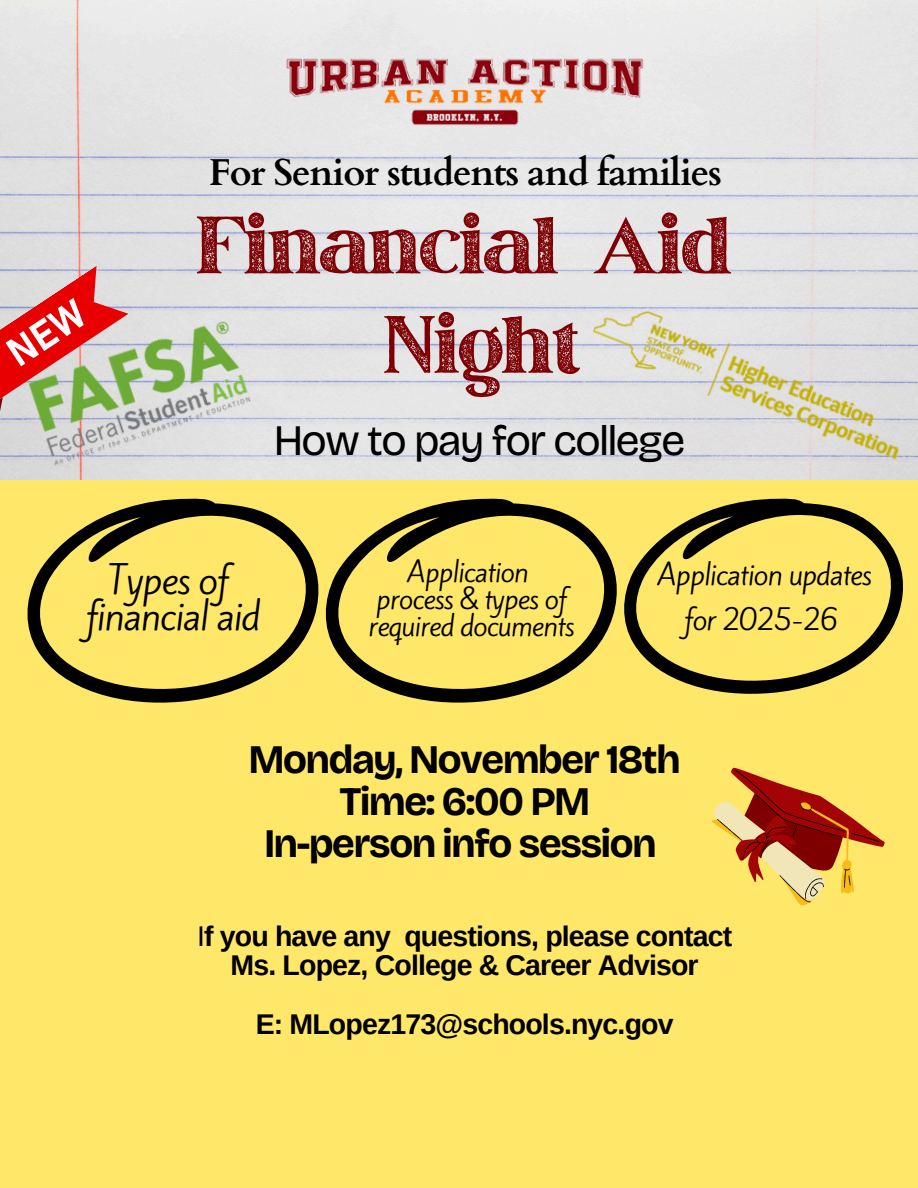
<style>
.page{position:relative;width:918px;height:1188px;background:#ffe769}
.page>*{position:absolute;margin:0;border:0;box-sizing:border-box;transform-origin:0 0}
.t1{font:96.75px/99.3px "March Rough";letter-spacing:-.03em;color:#7f0003;text-align:center}
.t2{font:43.5px "Bricolage Grotesque 28 pt";letter-spacing:-.03em;color:#000}
.t3{font:700 40.5px/41.7px "Bricolage Grotesque 28 pt";letter-spacing:-.03em;color:#000;text-align:center}
.t4{font:700 37.5px "Cardo";letter-spacing:-.03em;color:#000}
.t5{font:36px/36px "Kite One";letter-spacing:-.03em;color:#000;text-align:center}
.t6{font:700 28.5px/29.2px "Arimo";letter-spacing:-.03em;color:#000;text-align:center}
.t7{font:27px/45px "Kite One";letter-spacing:-.03em;color:#000;text-align:center}
.t8{font:26.1px/26.8px "Kite One";letter-spacing:-.03em;color:#000;text-align:center}
.s1{font-weight:400}
</style>
<div class="page">
<img style="left:0;top:0;width:918px;height:479px">
<img style="left:282px;top:0;width:365px;height:265px">
<svg style="left:27px;top:498px;width:292px;height:205px"></svg>
<svg style="left:325px;top:498px;width:292px;height:205px"></svg>
<svg style="left:624px;top:508px;width:279px;height:186px"></svg>
<img style="left:24px;top:317px;width:232px;height:151px">
<svg style="left:0;top:266px;width:128px;height:186px;background:#d09d91"></svg>
<img style="left:579px;top:277px;width:339px;height:231px">
<svg style="left:712px;top:768px;width:173px;height:137px"></svg>
<p class="t4" style="left:209px;top:147px;width:515px">For Senior students and families</p>
<p class="t1" style="left:197px;top:200px;width:538px">Financial Aid<br>Night</p>
<p class="t2" style="left:274px;top:415px;width:413px">How to pay for college</p>
<h3 class="t5" style="left:86px;top:563px;width:176px">Types of financial aid</h3>
<p class="t8" style="left:408px;top:559px;width:123px">Application</p>
<p class="t8" style="left:368px;top:586px;width:208px">process &amp; types of required documents</p>
<h5 class="t7" style="left:658px;top:552px;width:216px">Application updates for 2025-26</h5>
<p class="t3" style="left:249px;top:739px;width:433px">Monday, November 18th<br>Time: 6:00 PM<br>In-person info session</p>
<p class="t6" style="left:197px;top:921px;width:537px"><span class="s1">I</span>f you have any questions, please contact<br>Ms. Lopez, College &amp; Career Advisor</p>
<p class="t6" style="left:256px;top:1009px;width:419px">E: MLopez173@schools.nyc.gov</p>
</div>
